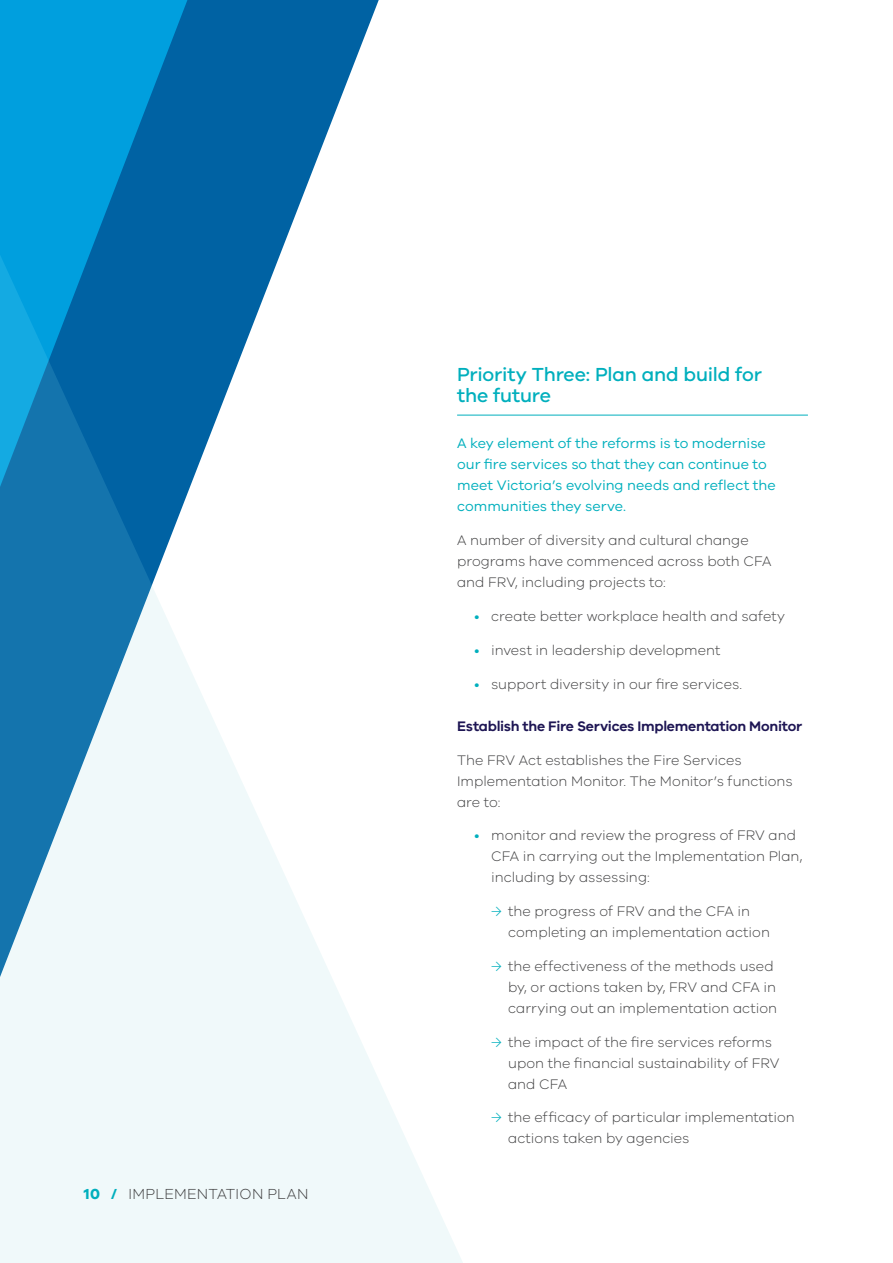
<style>
.page{position:relative;width:893px;height:1263px;background:#fff}
.page>*{position:absolute;margin:0;border:0;box-sizing:border-box;transform-origin:0 0}
.t1{font:500 19.5px/21px "VIC";letter-spacing:-.01em;color:#00afbd}
.t2{font:300 15px "VIC";letter-spacing:.02em;color:#3e3e3f}
.Body{font:300 14.25px/21px "VIC";color:#3e3e3f}
.Paragraph_Style_Teal{font:14.25px/21px "VIC";color:#00afbd}
.t3{font:600 14.25px "VIC";letter-spacing:-.015em;color:#1e1654}
.s1{font-weight:700;color:#00afbd}
.s2{color:#00afbd}
</style>
<div class="page">
<svg style="left:387px;top:414px;width:86px;height:849px"></svg>
<svg style="left:0;top:0;width:387px;height:1263px"></svg>
<hr style="left:457px;top:415px;width:351px;height:1px;background:#00afbd">
<p class="t2" style="left:84px;top:1185px;width:226px"><span class="s1">10 /</span> IMPLEMENTATION PLAN</p>
<h2 class="t1" style="left:457px;top:363px;width:306px">Priority Three: Plan and build for the future</h2>
<p class="Paragraph_Style_Teal" style="left:457px;top:433px;width:320px">A key element of the reforms is to modernise our fire services so that they can continue to meet Victoria’s evolving needs and reflect the communities they serve.</p>
<p class="Body" style="left:457px;top:529px;width:316px">A number of diversity and cultural change programs have commenced across both CFA and FRV, including projects to:</p>
<p class="Body" style="left:474px;top:605px;width:312px"><span class="s2">•</span> create better workplace health and safety</p>
<p class="Body" style="left:474px;top:639px;width:248px"><span class="s2">•</span> invest in leadership development</p>
<p class="Body" style="left:474px;top:673px;width:270px"><span class="s2">•</span> support diversity in our fire services.</p>
<h4 class="t3" style="left:457px;top:717px;width:347px">Establish the Fire Services Implementation Monitor</h4>
<p class="Body" style="left:457px;top:749px;width:337px">The FRV Act establishes the Fire Services<br>Implementation Monitor. The Monitor’s functions are to:</p>
<p class="Body" style="left:491px;top:824px;width:313px;text-indent:-17px"><span class="s2">•</span> monitor and review the progress of FRV and<br>CFA in carrying out the Implementation Plan, including by assessing:</p>
<p class="Body" style="left:508px;top:900px;width:263px;text-indent:-17px"><span class="s2">→</span> the progress of FRV and the CFA in completing an implementation action</p>
<p class="Body" style="left:508px;top:955px;width:271px;text-indent:-17px"><span class="s2">→</span> the effectiveness of the methods used by, or actions taken by, FRV and CFA in carrying out an implementation action</p>
<p class="Body" style="left:508px;top:1031px;width:273px;text-indent:-17px"><span class="s2">→</span> the impact of the fire services reforms upon the financial sustainability of FRV and CFA</p>
<p class="Body" style="left:508px;top:1106px;width:288px;text-indent:-17px"><span class="s2">→</span> the efficacy of particular implementation actions taken by agencies</p>
</div>
